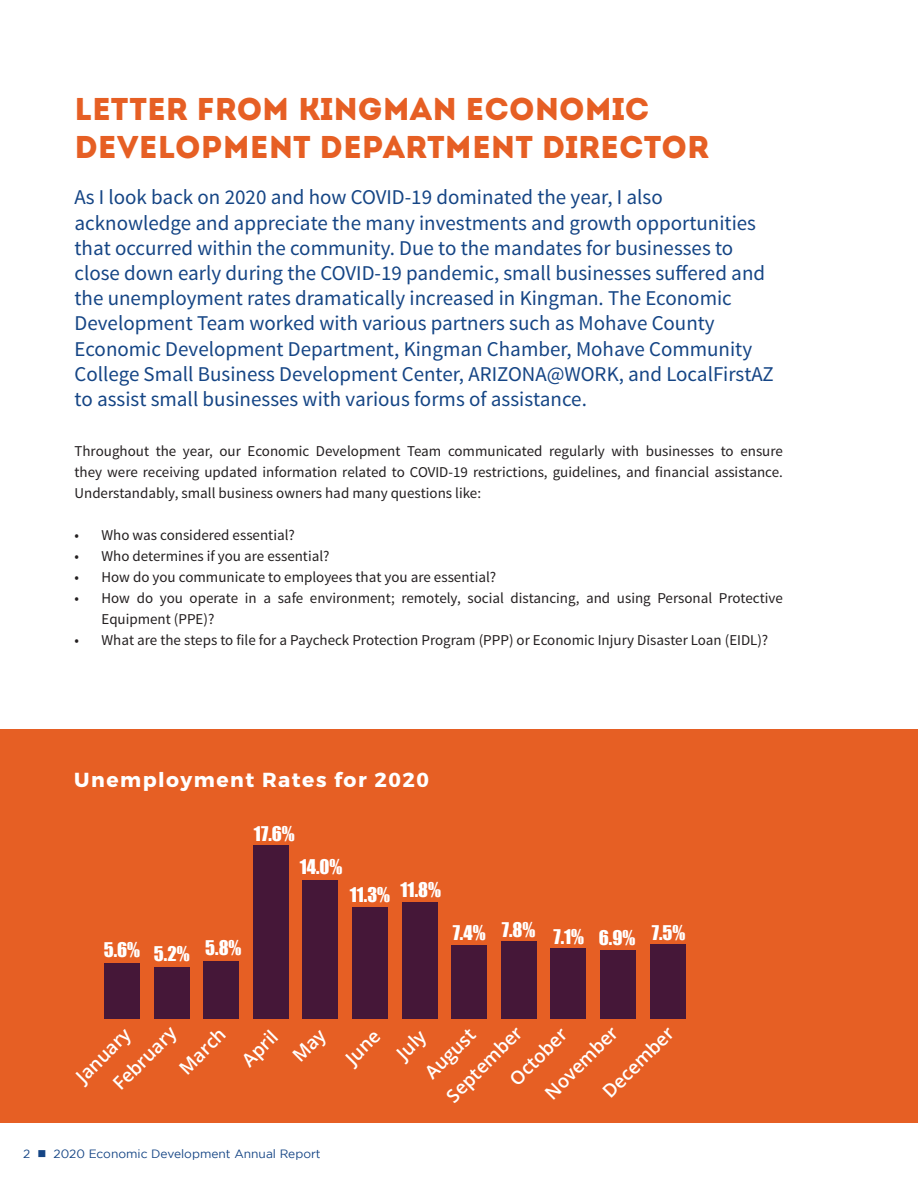
<style>
.page{position:relative;width:918px;height:1188px;background:#fff}
.page>*{position:absolute;margin:0;border:0;box-sizing:border-box;transform-origin:0 0}
.t1{font:31.5px/37.8px "Intro";color:#e65f24}
.t2{font:21px/25.2px "Source Sans Pro";color:#154585}
.t3{font:700 20.25px "Montserrat";letter-spacing:.075em;color:#fff}
.t4{font:18.6px "Impact";color:#fff}
.t5{font:600 18.45px "Open Sans";color:#fff}
.body{font:15px/21px "Source Sans Pro";color:#231f20}
.t6{font:12px "Gotham";color:#154585}
</style>
<div class="page">
<div style="left:0;top:729px;width:918px;height:394px;background:#e65f24"></div>
<hr style="left:917px;top:0;width:1px;height:440px;background:#451738">
<div style="left:650px;top:945px;width:36px;height:74px;background:#451738"></div>
<div style="left:600px;top:950px;width:36px;height:69px;background:#451738"></div>
<div style="left:551px;top:948px;width:35px;height:71px;background:#451738"></div>
<div style="left:501px;top:942px;width:36px;height:77px;background:#451738"></div>
<div style="left:451px;top:946px;width:36px;height:73px;background:#451738"></div>
<div style="left:402px;top:902px;width:35px;height:117px;background:#451738"></div>
<div style="left:352px;top:907px;width:36px;height:112px;background:#451738"></div>
<div style="left:302px;top:880px;width:36px;height:139px;background:#451738"></div>
<div style="left:253px;top:845px;width:36px;height:174px;background:#451738"></div>
<div style="left:203px;top:961px;width:36px;height:58px;background:#451738"></div>
<div style="left:154px;top:967px;width:36px;height:52px;background:#451738"></div>
<div style="left:104px;top:963px;width:36px;height:56px;background:#451738"></div>
<p class="t1" style="left:75px;top:90px;width:636px">LETTER FROM KINGMAN ECONOMIC<br>DEVELOPMENT DEPARTMENT DIRECTOR</p>
<p class="t2" style="left:75px;top:185px;width:701px">As I look back on 2020 and how COVID-19 dominated the year, I also acknowledge and appreciate the many investments and growth opportunities that occurred within the community. Due to the mandates for businesses to close down early during the COVID-19 pandemic, small businesses suffered and the unemployment rates dramatically increased in Kingman. The Economic Development Team worked with various partners such as Mohave County Economic Development Department, Kingman Chamber, Mohave Community College Small Business Development Center, ARIZONA@WORK, and LocalFirstAZ to assist small businesses with various forms of assistance.</p>
<p class="body" style="left:75px;top:440px;width:710px">Throughout the year, our Economic Development Team communicated regularly with businesses to ensure they were receiving updated information related to COVID-19 restrictions, guidelines, and financial assistance.<br>Understandably, small business owners had many questions like:</p>
<p class="body" style="left:75px;top:524px;width:222px">• Who was considered essential?</p>
<p class="body" style="left:75px;top:545px;width:257px">• Who determines if you are essential?</p>
<p class="body" style="left:75px;top:566px;width:423px">• How do you communicate to employees that you are essential?</p>
<p class="body" style="left:102px;top:587px;width:683px;text-indent:-27px">• How do you operate in a safe environment; remotely, social distancing, and using Personal Protective<br>Equipment (PPE)?</p>
<p class="body" style="left:75px;top:629px;width:695px">• What are the steps to file for a Paycheck Protection Program (PPP) or Economic Injury Disaster Loan (EIDL)?</p>
<p class="t3" style="left:74px;top:767px;width:356px">Unemployment Rates for 2020</p>
<p class="t4" style="left:254px;top:819px;width:42px">17.6%</p>
<p class="t4" style="left:104px;top:935px;width:38px">5.6%</p>
<p class="t4" style="left:154px;top:940px;width:37px">5.2%</p>
<p class="t4" style="left:205px;top:933px;width:38px">5.8%</p>
<p class="t4" style="left:300px;top:853px;width:44px">14.0%</p>
<p class="t4" style="left:350px;top:880px;width:42px">11.3%</p>
<p class="t4" style="left:401px;top:876px;width:42px">11.8%</p>
<p class="t4" style="left:453px;top:918px;width:34px">7.4%</p>
<p class="t4" style="left:502px;top:915px;width:35px">7.8%</p>
<p class="t4" style="left:553px;top:922px;width:32px">7.1%</p>
<p class="t4" style="left:599px;top:923px;width:38px">6.9%</p>
<p class="t4" style="left:652px;top:918px;width:35px">7.5%</p>
<p class="t5" style="left:173px;top:1062px;width:58px;rotate:-45deg">March</p>
<p class="t5" style="left:107px;top:1078px;width:82px;rotate:-45deg">February</p>
<p class="t5" style="left:70px;top:1070px;width:70px;rotate:-45deg">January</p>
<p class="t5" style="left:236px;top:1054px;width:44px;rotate:-45deg">April</p>
<p class="t5" style="left:340px;top:1052px;width:41px;rotate:-45deg">June</p>
<p class="t5" style="left:539px;top:1087px;width:96px;rotate:-45deg">November</p>
<p class="t5" style="left:441px;top:1090px;width:100px;rotate:-45deg">September</p>
<p class="t5" style="left:597px;top:1086px;width:93px;rotate:-45deg">December</p>
<p class="t5" style="left:419px;top:1066px;width:64px;rotate:-45deg">August</p>
<p class="t5" style="left:504px;top:1073px;width:74px;rotate:-45deg">October</p>
<p class="t5" style="left:391px;top:1047px;width:34px;rotate:-45deg">July</p>
<p class="t6" style="left:23px;top:1147px;width:299px">2 ■ 2020 Economic Development Annual Report</p>
</div>
